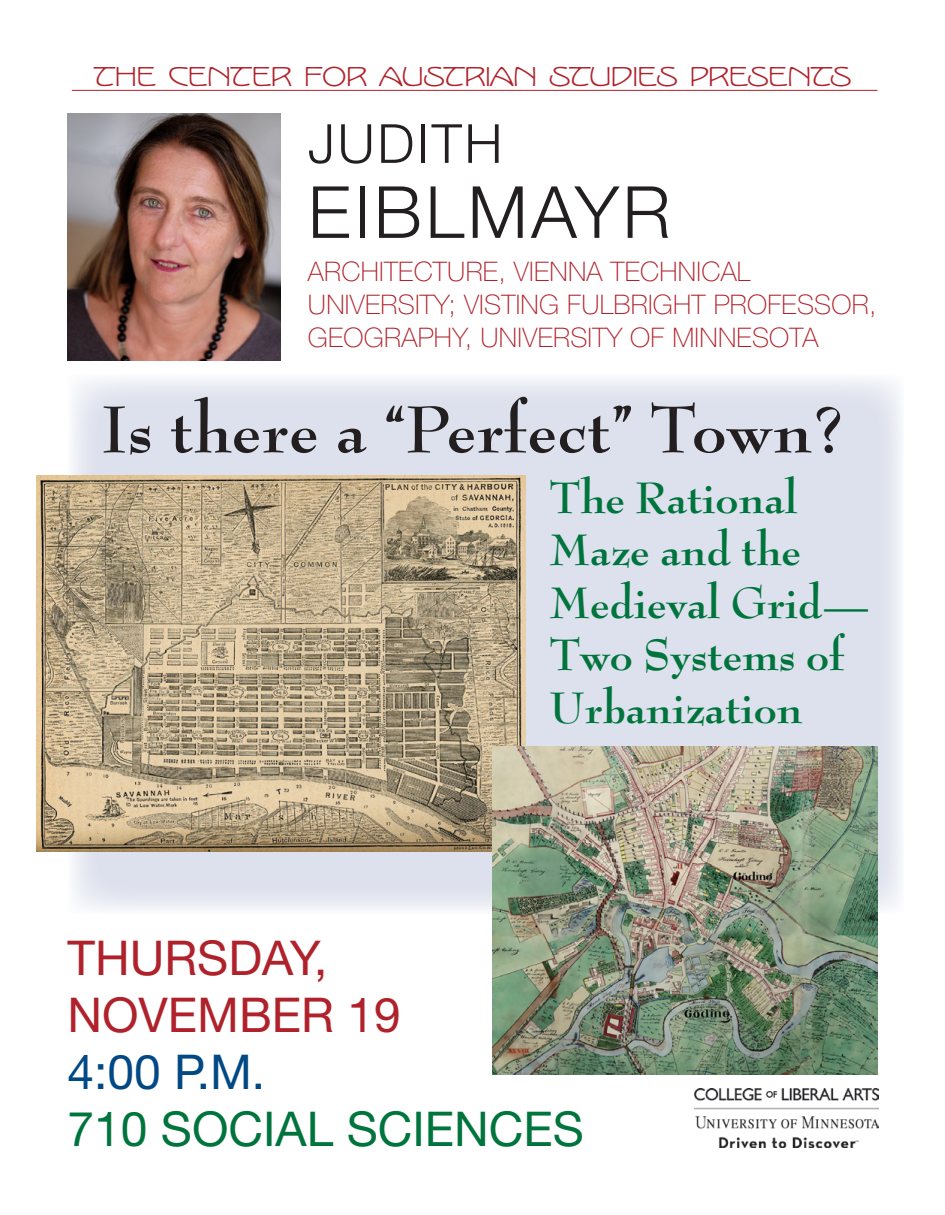
<style>
.page{position:relative;width:945px;height:1215px;background:#fff}
.page>*{position:absolute;margin:0;border:0;box-sizing:border-box;transform-origin:0 0}
.t1{font:700 72px "Bernhard Modern Std";letter-spacing:.01em;color:#231f20}
.t2{font:300 72px "Helvetica Neue LT Std";letter-spacing:.05em;color:#231f20}
.t3{font:300 54px "Helvetica Neue LT Std";letter-spacing:.05em;color:#231f20}
.t4{font:700 48px/52.5px "Bernhard Modern Std";color:#00743d}
.t5{font:48px "Helvetica Neue LT Std";color:#b0222b}
.t6{font:48px "Helvetica Neue LT Std";color:#00743d}
.t7{font:48px "Helvetica Neue LT Std";color:#014984}
.t8{font:100 27px/33px "Helvetica Neue LT Std";letter-spacing:.01em;color:#b0222b}
.t9{font:expanded 24px "Kolo LP Std";color:#b0222b}
</style>
<div class="page">
<div style="left:68px;top:374px;width:836px;height:540px;background:#dde1ed"></div>
<img style="left:36px;top:476px;width:490px;height:376px">
<hr style="left:72px;top:90px;width:805px;height:1px;background:#b0222b">
<img style="left:492px;top:747px;width:385px;height:327px">
<img style="left:695px;top:1088px;width:184px;height:60px">
<img style="left:68px;top:114px;width:213px;height:246px">
<p class="t9" style="left:94px;top:61px;width:759px">THE CENTER FOR AUSTRIAN STUDIES PRESENTS</p>
<p class="t3" style="left:308px;top:111px;width:196px">JUDITH</p>
<p class="t2" style="left:308px;top:168px;width:364px">EIBLMAYR</p>
<p class="t8" style="left:308px;top:254px;width:570px">ARCHITECTURE, VIENNA TECHNICAL<br>UNIVERSITY; VISTING FULBRIGHT PROFESSOR,<br>GEOGRAPHY, UNIVERSITY OF MINNESOTA</p>
<p class="t1" style="left:102px;top:392px;width:743px">Is there a “Perfect” Town?</p>
<p class="t4" style="left:549px;top:472px;width:322px">The Rational<br>Maze and the<br>Medieval Grid—<br>Two Systems of<br>Urbanization</p>
<p class="t5" style="left:68px;top:929px;width:261px">THURSDAY,</p>
<p class="t5" style="left:68px;top:986px;width:335px">NOVEMBER 19</p>
<p class="t7" style="left:68px;top:1043px;width:199px">4:00 P.M.</p>
<p class="t6" style="left:68px;top:1100px;width:518px">710 SOCIAL SCIENCES</p>
</div>
